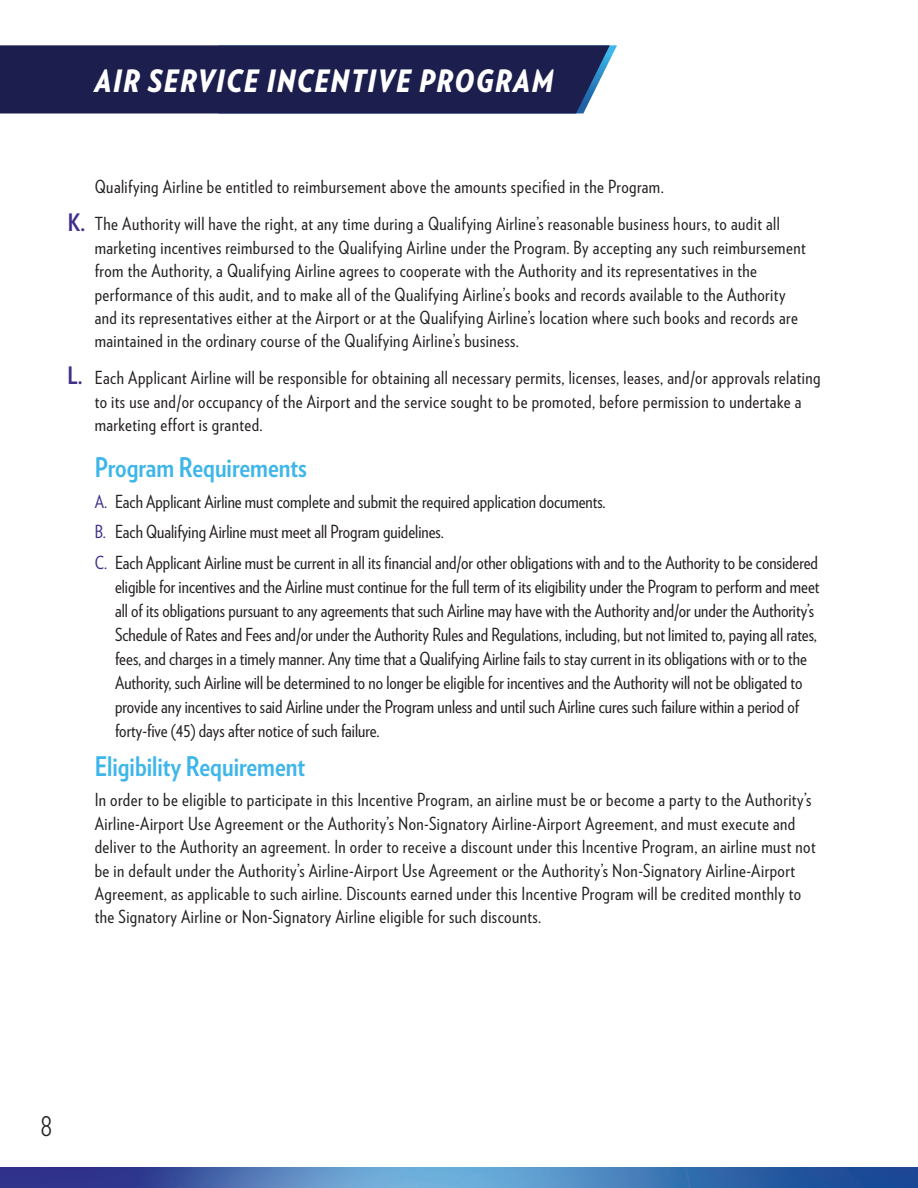
<style>
.page{position:relative;width:918px;height:1188px;background:#fff}
.page>*{position:absolute;margin:0;border:0;box-sizing:border-box;transform-origin:0 0}
.t1{font:italic 900 30.75px "Verlag Condensed";letter-spacing:.05em;color:#fff}
.t2{font:300 30px "Verlag Condensed";color:#231f20}
.Heading{font:700 27px "Verlag Condensed";color:#3eb6e9}
.Paragraph_Style_1{font:700 24px "Verlag Condensed";color:#412e89}
.Body-copy{font:18px/23.4px "Verlag Condensed";letter-spacing:.025em;color:#231f20}
.Body-copy-2{font:18px/24px "Verlag Condensed";color:#231f20}
.s1{color:#412e89}
</style>
<div class="page">
<img style="left:0;top:1167px;width:918px;height:21px">
<div style="left:0;top:45px;width:617px;height:68px;background:#1c1e4d"></div>
<p class="t1" style="left:94px;top:57px;width:460px">AIR SERVICE INCENTIVE PROGRAM</p>
<p class="Paragraph_Style_1" style="left:68px;top:204px;width:19px">K.</p>
<p class="Paragraph_Style_1" style="left:68px;top:358px;width:16px">L.</p>
<p class="Body-copy" style="left:95px;top:175px;width:571px">Qualifying Airline be entitled to reimbursement above the amounts specified in the Program.</p>
<p class="Body-copy" style="left:95px;top:211px;width:712px">The Authority will have the right, at any time during a Qualifying Airline’s reasonable business hours, to audit all marketing incentives reimbursed to the Qualifying Airline under the Program. By accepting any such reimbursement from the Authority, a Qualifying Airline agrees to cooperate with the Authority and its representatives in the performance of this audit, and to make all of the Qualifying Airline’s books and records available to the Authority and its representatives either at the Airport or at the Qualifying Airline’s location where such books and records are maintained in the ordinary course of the Qualifying Airline’s business.</p>
<p class="Body-copy" style="left:95px;top:365px;width:727px">Each Applicant Airline will be responsible for obtaining all necessary permits, licenses, leases, and/or approvals relating to its use and/or occupancy of the Airport and the service sought to be promoted, before permission to undertake a marketing effort is granted.</p>
<p class="Heading" style="left:95px;top:447px;width:214px">Program Requirements</p>
<p class="Body-copy-2" style="left:95px;top:488px;width:512px"><span class="s1">A.</span> Each Applicant Airline must complete and submit the required application documents.</p>
<p class="Body-copy-2" style="left:95px;top:519px;width:351px"><span class="s1">B.</span> Each Qualifying Airline must meet all Program guidelines.</p>
<p class="Body-copy-2" style="left:115px;top:550px;width:706px;text-indent:-20px"><span class="s1">C.</span> Each Applicant Airline must be current in all its financial and/or other obligations with and to the Authority to be considered eligible for incentives and the Airline must continue for the full term of its eligibility under the Program to perform and meet all of its obligations pursuant to any agreements that such Airline may have with the Authority and/or under the Authority’s Schedule of Rates and Fees and/or under the Authority Rules and Regulations, including, but not limited to, paying all rates, fees, and charges in a timely manner. Any time that a Qualifying Airline fails to stay current in its obligations with or to the Authority, such Airline will be determined to no longer be eligible for incentives and the Authority will not be obligated to provide any incentives to said Airline under the Program unless and until such Airline cures such failure within a period of forty-five (45) days after notice of such failure.</p>
<p class="Heading" style="left:95px;top:747px;width:212px">Eligibility Requirement</p>
<p class="Body-copy" style="left:95px;top:788px;width:722px">In order to be eligible to participate in this Incentive Program, an airline must be or become a party to the Authority’s Airline-Airport Use Agreement or the Authority’s Non-Signatory Airline-Airport Agreement, and must execute and deliver to the Authority an agreement. In order to receive a discount under this Incentive Program, an airline must not be in default under the Authority’s Airline-Airport Use Agreement or the Authority’s Non-Signatory Airline-Airport Agreement, as applicable to such airline. Discounts earned under this Incentive Program will be credited monthly to the Signatory Airline or Non-Signatory Airline eligible for such discounts.</p>
<h2 class="t2" style="left:41px;top:1105px;width:13px">8</h2>
</div>
